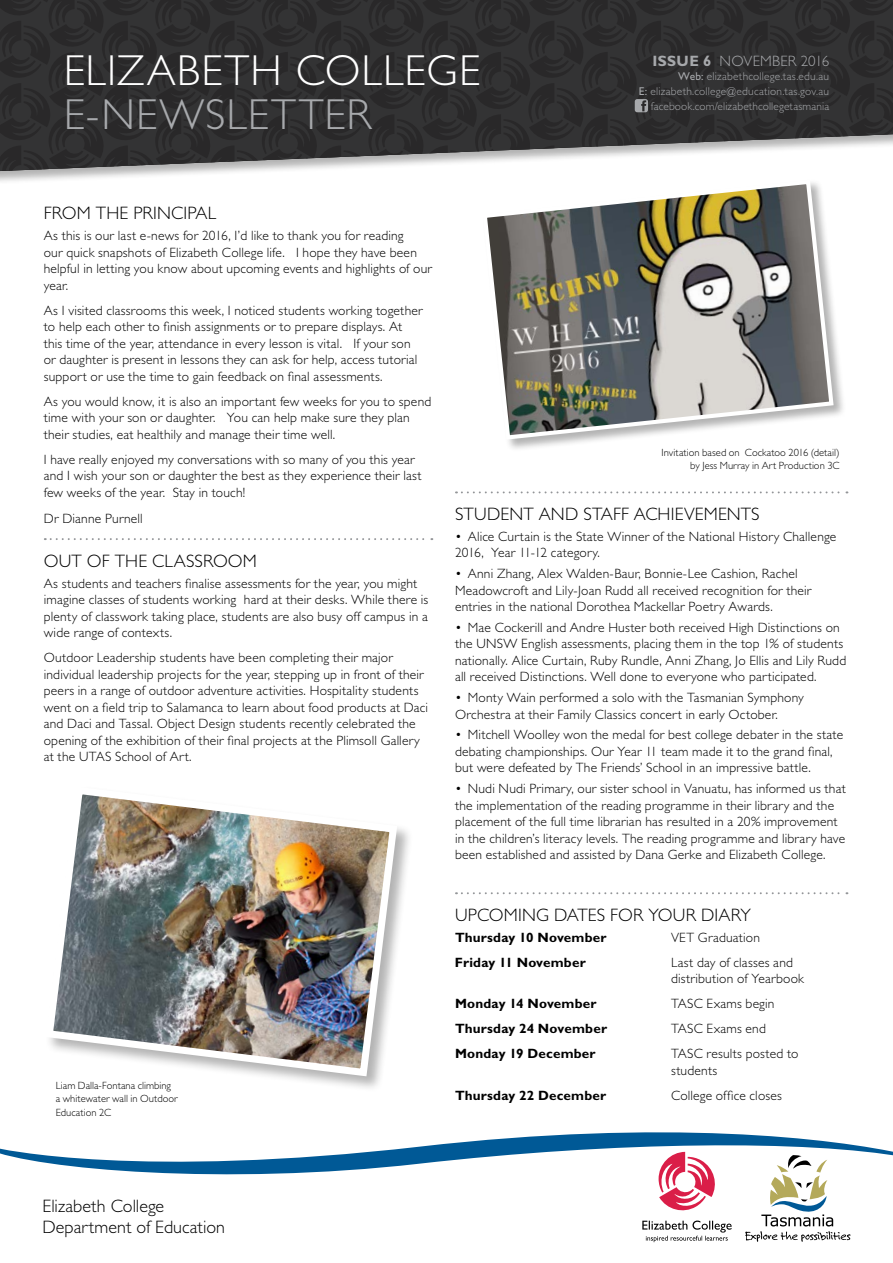
<style>
.page{position:relative;width:893px;height:1263px;background:#fff}
.page>*{position:absolute;margin:0;border:0;box-sizing:border-box;transform-origin:0 0}
.t1{font:300 43.5px "Gill Sans Std";letter-spacing:.025em;color:#fff}
.t2{font:300 43.5px "Gill Sans Std";letter-spacing:.025em;color:#a7a9ac}
.t3{font:300 18px/21px "Gill Sans Std";letter-spacing:.005em;color:#000}
.t4{font:300 15px "Gill Sans Std";letter-spacing:.005em;color:#a7a9ac}
.t5{font:300 13.5px/16.5px "Gill Sans Std";letter-spacing:.015em;color:#000}
.t6{font:700 13.5px "Gill Sans Std";letter-spacing:.015em;color:#000}
.t7{font:300 11.4px/15px "Gill Sans Std";letter-spacing:.015em;color:#a7a9ac;text-align:right}
.t8{font:300 10.5px/13.5px "Gill Sans Std";letter-spacing:.005em;color:#000}
.s1{font-weight:700}
.s2{font-weight:400}
.s3{font-weight:300}
</style>
<div class="page">
<div style="left:0;top:0;width:893px;height:185px;background:#000;opacity:.3"></div>
<svg style="left:45px;top:538px;width:387px;height:2px"></svg>
<svg style="left:0;top:0;width:893px;height:171px;background:#414142"></svg>
<svg style="left:456px;top:491px;width:391px;height:2px"></svg>
<svg style="left:456px;top:892px;width:391px;height:2px"></svg>
<div style="left:45px;top:786px;width:368px;height:307px;background:#000;opacity:.3"></div>
<img style="left:45px;top:786px;width:356px;height:294px">
<div style="left:482px;top:179px;width:364px;height:273px;background:#000;opacity:.3"></div>
<svg style="left:480px;top:177px;width:356px;height:265px"></svg>
<svg style="left:0;top:1132px;width:893px;height:110px"></svg>
<h1 class="t1" style="left:64px;top:46px;width:413px">Elizabeth College</h1>
<h1 class="t2" style="left:64px;top:90px;width:309px">e-newsletter</h1>
<p class="t4" style="left:652px;top:52px;width:178px"><span class="s1">Issue 6</span> november 2016</p>
<p class="t7" style="left:639px;top:69px;width:192px"><span class="s2">Web:</span> elizabethcollege.tas.edu.au<br><span class="s2">E:</span> elizabeth.college@education.tas.gov.au facebook.com/elizabethcollegetasmania</p>
<h2 class="t3" style="left:44px;top:203px;width:22px">FROM</h2>
<h2 class="t3" style="left:96px;top:203px;width:111px">TH E PRINCIPAL</h2>
<p class="t5" style="left:44px;top:227px;width:390px">As this is our last e-news for 2016, I ’d like to thank you for reading<br>our quick snapshots of Elizabeth College life. I hope they have been helpful in letting you know about upcoming events and highlights of our year.</p>
<p class="t5" style="left:44px;top:302px;width:381px">As I visited classrooms this week, I noticed students working together to help each other to finish assignments or to prepare displays. At this time of the year, attendance in every lesson is vital. If your son or daughter is present in lessons they can ask for help, access tutorial support or use the time to gain feedback on final assessments.</p>
<p class="t5" style="left:44px;top:393px;width:389px">As you would know, it is also an important few weeks for you to spend time with your son or daughter. You can help make sure they plan their studies, eat healthily and manage their time well.</p>
<p class="t5" style="left:44px;top:451px;width:380px">I have really enjoyed my conversations with so many of you this year and I wish your son or daughter the best as they experience their last few weeks of the year. Stay in touch!</p>
<p class="t5" style="left:44px;top:510px;width:100px">Dr Dianne Purnell</p>
<h2 class="t3" style="left:44px;top:550px;width:215px">out of the classroom</h2>
<p class="t5" style="left:44px;top:575px;width:386px">As students and teachers finalise assessments for the year, you might imagine classes of students working hard at their desks. While there is plenty of classwork taking place, students are also busy off campus in a wide range of contexts.</p>
<p class="t5" style="left:44px;top:649px;width:386px">Outdoor Leadership students have been completing their major individual leadership projects for the year, stepping up in front of their peers in a range of outdoor adventure activities. H ospitality students went on a field trip to Salamanca to learn about food products at Daci and Daci and Tassal. Object Design students recently celebrated the opening of the exhibition of their final projects at the Plimsoll Gallery at the UTAS</p>
<p class="t5" style="left:115px;top:748px;width:78px">School of Art.</p>
<p class="t8" style="left:56px;top:1079px;width:124px">Liam Dalla-Fontana climbing a whitewater wall in Outdoor<br>Education 2C</p>
<p class="t8" style="left:662px;top:445px;width:180px;text-align:right">I nvitation based on Cockatoo 2016 (detail) by Jess M urray in Art Production 3C</p>
<h2 class="t3" style="left:455px;top:504px;width:306px">Student and Staff Achievements</h2>
<p class="t5" style="left:455px;top:528px;width:383px">• Alice Curtain is the State Winner of the National History Challenge<br>2016, Year 11-12 category.</p>
<p class="t5" style="left:455px;top:566px;width:358px">• Anni Zhang, Alex Walden-Baur, Bonnie-Lee Cashion, Rachel<br>M eadowcroft and Lily-Joan Rudd all received recognition for their entries in the national Dorothea M ackellar Poetry Awards.</p>
<p class="t5" style="left:455px;top:619px;width:386px">• Mae Cockerill and Andre Huster both received High Distinctions on the UNSW</p>
<p class="t5" style="left:455px;top:636px;width:393px;text-indent:66px">English assessments, placing them in the top 1% of students nationally. Alice Curtain, Ruby Rundle, Anni Zhang, Jo Ellis and Lily Rudd all received Distinctions. Well done to everyone who participated.</p>
<p class="t5" style="left:455px;top:690px;width:350px">• Monty Wain performed a solo with the Tasmanian Symphony<br>Orchestra at their Family Classics concert in early October.</p>
<p class="t5" style="left:455px;top:727px;width:390px">• Mitchell Woolley won the medal for best college debater in the state debating championships. Our Year 11 team made it to the grand final, but were defeated by The Friends’ School in an impressive battle.</p>
<p class="t5" style="left:455px;top:780px;width:392px">• Nudi Nudi Primary, our sister school in Vanuatu, has informed us that the implementation of the reading programme in their library and the placement of the full time librarian has resulted in a 20% improvement in the children’s literacy levels. The reading programme and library have been established and assisted by Dana Gerke and Elizabeth College.</p>
<h2 class="t3" style="left:455px;top:905px;width:47px">UPCOMING</h2>
<h2 class="t3" style="left:554px;top:905px;width:118px">DATES FOR YOUR</h2>
<h2 class="t3" style="left:701px;top:905px;width:51px">DIARY</h2>
<p class="t6" style="left:455px;top:929px;width:153px">Thursday 10 November</p>
<p class="t5" style="left:671px;top:929px;width:91px">VET Graduation</p>
<p class="t6" style="left:455px;top:954px;width:132px">Friday 11 November</p>
<p class="t5" style="left:671px;top:954px;width:134px">Last day of classes and distribution of Yearbook</p>
<p class="t6" style="left:455px;top:996px;width:143px">Monday 14 November</p>
<p class="t5" style="left:671px;top:996px;width:105px">TASC Exams begin</p>
<p class="t6" style="left:455px;top:1021px;width:154px">Thursday 24 November</p>
<p class="t5" style="left:671px;top:1021px;width:96px">TASC Exams end</p>
<p class="t6" style="left:455px;top:1046px;width:162px">Monday 19 December <span class="s3">TAS</span></p>
<p class="t5" style="left:671px;top:1046px;width:129px;text-indent:23px">C results posted to students</p>
<p class="t6" style="left:455px;top:1087px;width:153px">Thursday 22 December</p>
<p class="t5" style="left:671px;top:1087px;width:112px">College office closes</p>
<h2 class="t3" style="left:43px;top:1196px;width:184px">Elizabeth College<br>Department of Education</h2>
</div>
